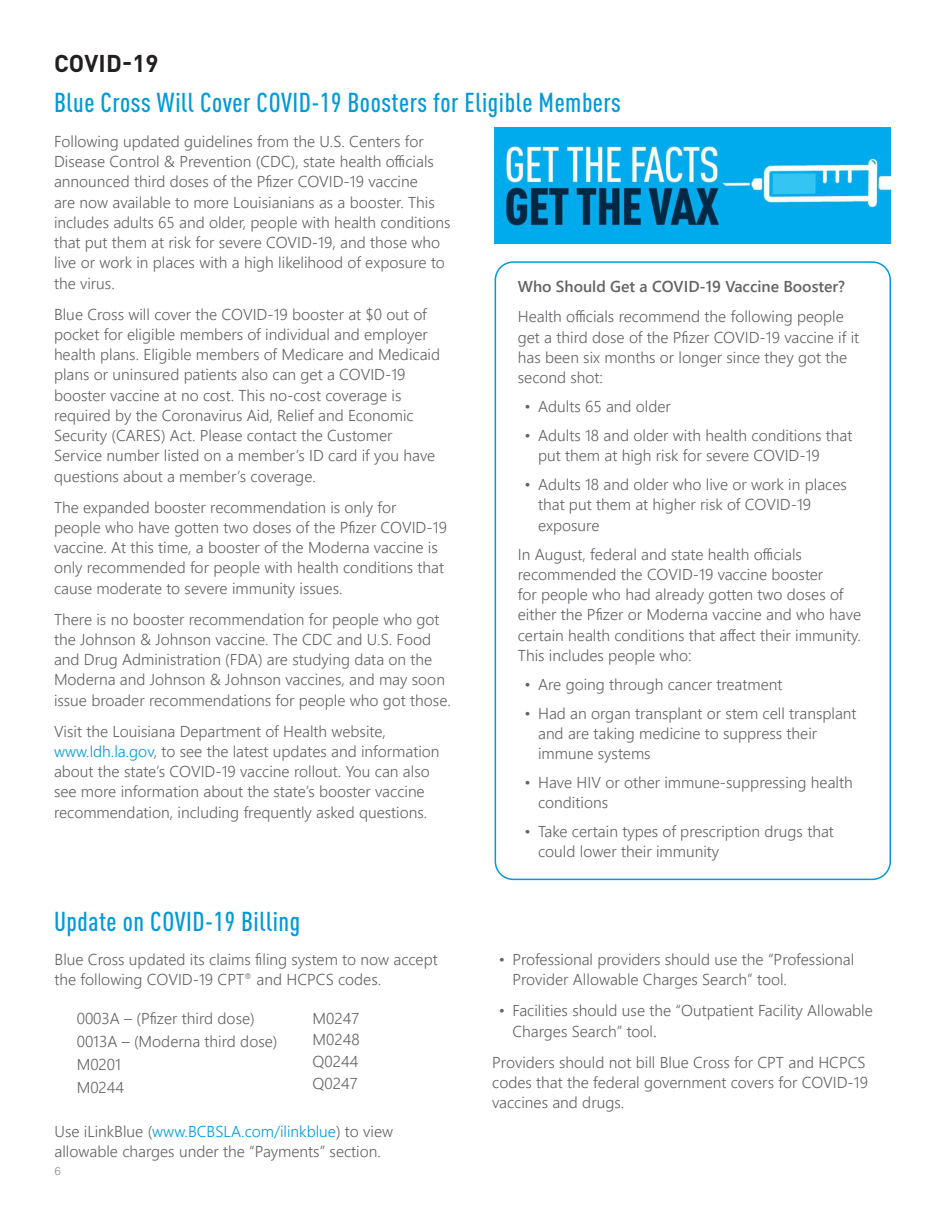
<style>
.page{position:relative;width:945px;height:1215px;background:#fff}
.page>*{position:absolute;margin:0;border:0;box-sizing:border-box;transform-origin:0 0}
.fine_print{font:500 condensed 27px "DINOT";letter-spacing:.02em;color:#009ad9}
.t1{font:700 24px "DINOT";color:#231f20}
.fine_print-2{font:300 15.75px/20.2px "Segoe UI";color:#636366}
.fine_print-3{font:600 15.75px "Segoe UI";color:#636366}
.t2{font:100 10.5px "Atlas Grotesk";color:#636366}
.s1{color:#009ad9}
.s2{font-size:17.25px}
</style>
<div class="page">
<img style="left:495px;top:127px;width:396px;height:116px">
<div style="left:495px;top:261px;width:396px;height:619px;border:2px solid #009ad9;border-radius:18px"></div>
<p class="t1" style="left:54px;top:48px;width:106px">COVID-19</p>
<p class="fine_print" style="left:54px;top:87px;width:569px">Blue Cross Will Cover COVID-19 Boosters for Eligible Members</p>
<p class="fine_print-2" style="left:54px;top:130px;width:398px">Following updated guidelines from the U.S. Centers for Disease Control &amp; Prevention (CDC), state health officials announced third doses of the Pfizer COVID-19 vaccine<br>are now available to more Louisianians as a booster. This includes adults 65 and older, people with health conditions that put them at risk for severe COVID-19, and those who live or work in places with a high likelihood of exposure to the virus.</p>
<p class="fine_print-2" style="left:54px;top:302px;width:388px">Blue Cross will cover the COVID-19 booster at $0 out of pocket for eligible members of individual and employer health plans. Eligible members of Medicare and Medicaid plans or uninsured patients also can get a COVID-19 booster vaccine at no cost. This no-cost coverage is required by the Coronavirus Aid, Relief and Economic Security (CARES) Act. Please contact the Customer Service number listed on a member’s ID card if you have questions about a member’s coverage.</p>
<p class="fine_print-2" style="left:54px;top:495px;width:394px">The expanded booster recommendation is only for people who have gotten two doses of the Pfizer COVID-19 vaccine. At this time, a booster of the Moderna vaccine is only recommended for people with health conditions that cause moderate to severe immunity issues.</p>
<p class="fine_print-2" style="left:54px;top:607px;width:398px">There is no booster recommendation for people who got the Johnson &amp; Johnson vaccine. The CDC and U.S. Food and Drug Administration (FDA) are studying data on the Moderna and Johnson &amp; Johnson vaccines, and may soon issue broader recommendations for people who got those.</p>
<p class="fine_print-2" style="left:54px;top:719px;width:387px">Visit the Louisiana Department of Health website, <span class="s1">www.ldh.la.gov</span>, to see the latest updates and information about the state’s COVID-19 vaccine rollout. You can also see more information about the state’s booster vaccine recommendation, including frequently asked questions.</p>
<p class="fine_print" style="left:54px;top:905px;width:248px">Update on COVID-19 Billing</p>
<p class="fine_print-2" style="left:55px;top:948px;width:385px">Blue Cross updated its claims filing system to now accept the following COVID-19 CPT<sup>®</sup> and HCPCS codes.</p>
<p class="fine_print-2" style="left:77px;top:1006px;width:180px">0003A – (Pfizer third dose)</p>
<p class="fine_print-2" style="left:77px;top:1030px;width:202px">0013A – (Moderna third dose)</p>
<p class="fine_print-2" style="left:77px;top:1053px;width:46px">M0201</p>
<p class="fine_print-2" style="left:77px;top:1076px;width:49px">M0244</p>
<p class="fine_print-2" style="left:313px;top:1006px;width:48px">M0247</p>
<p class="fine_print-2" style="left:313px;top:1028px;width:49px">M0248</p>
<p class="fine_print-2" style="left:313px;top:1050px;width:47px">Q0244</p>
<p class="fine_print-2" style="left:313px;top:1072px;width:47px">Q0247</p>
<p class="fine_print-2" style="left:55px;top:1119px;width:340px">Use iLinkBlue (<span class="s1">www.BCBSLA.com/ilinkblue</span>) to view allowable charges under the “Payments” section.</p>
<p class="t2" style="left:55px;top:1163px;width:8px">6</p>
<p class="fine_print-3" style="left:518px;top:272px;width:329px">Who Should Get a COVID-19 Vaccine Booster?</p>
<p class="fine_print-2" style="left:518px;top:305px;width:343px">Health officials recommend the following people get a third dose of the Pfizer COVID-19 vaccine if it has been six months or longer since they got the second shot:</p>
<p class="fine_print-2" style="left:525px;top:395px;width:148px">• Adults 65 and older</p>
<p class="fine_print-2" style="left:538px;top:424px;width:316px;text-indent:-14px">• Adults 18 and older with health conditions that put them at high risk for severe COVID-19</p>
<p class="fine_print-2" style="left:538px;top:473px;width:310px;text-indent:-14px">• Adults 18 and older who live or work in places that put them at higher risk of COVID-19 exposure</p>
<p class="fine_print-2" style="left:518px;top:542px;width:345px">In August, federal and state health officials recommended the COVID-19 vaccine booster<br>for people who had already gotten two doses of either the Pfizer or Moderna vaccine and who have certain health conditions that affect their immunity.<br>This includes people who:</p>
<p class="fine_print-2" style="left:525px;top:672px;width:259px">• Are going through cancer treatment</p>
<p class="fine_print-2" style="left:538px;top:701px;width:320px;text-indent:-14px">• Had an organ transplant or stem cell transplant and are taking medicine to suppress their immune systems</p>
<p class="fine_print-2" style="left:538px;top:771px;width:316px;text-indent:-14px">• Have HIV or other immune-suppressing health conditions</p>
<p class="fine_print-2" style="left:538px;top:820px;width:297px;text-indent:-14px">• Take certain types of prescription drugs that could lower their immunity</p>
<p class="fine_print-2" style="left:512px;top:948px;width:343px;text-indent:-14px">• Professional providers should use the “Professional<br>Provider Allowable Charges Search” tool.</p>
<p class="fine_print-2" style="left:512px;top:999px;width:362px;text-indent:-14px">• Facilities should use the “Outpatient Facility Allowable<br>Charges Search” tool<span class="s2">.</span></p>
<p class="fine_print-2" style="left:492px;top:1050px;width:377px">Providers should not bill Blue Cross for CPT and HCPCS codes that the federal government covers for COVID-19 vaccines and drugs.</p>
</div>
